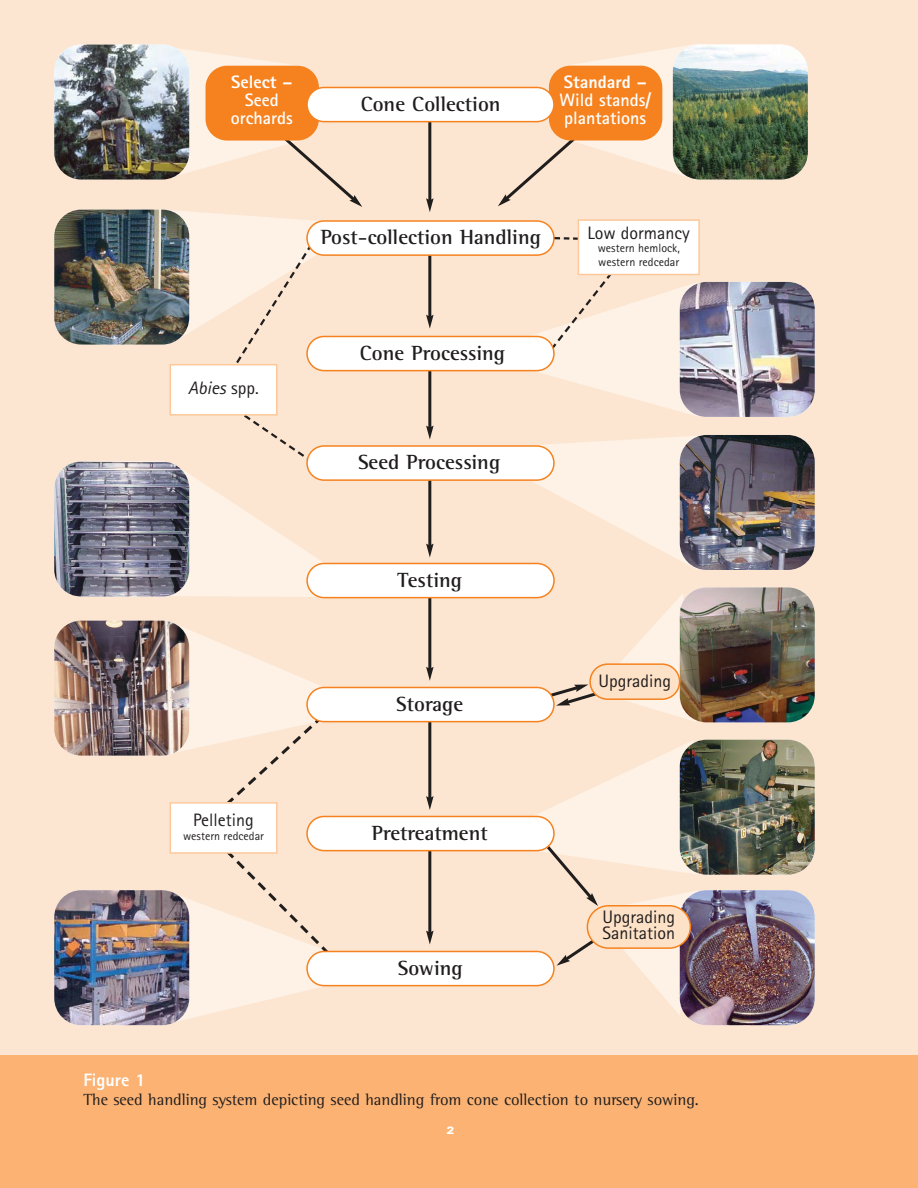
<style>
.page{position:relative;width:918px;height:1188px;background:#fff}
.page>*{position:absolute;margin:0;border:0;box-sizing:border-box;transform-origin:0 0}
.t1{font:700 21px "Rotis Semi Serif";color:#201d1d}
.t2{font:700 18px/18px "Rotis Sans Serif";color:#fff}
.t3{font:18px/16.5px "Rotis Sans Serif";color:#201d1d}
.t4{font:italic 18px "Rotis Sans Serif";color:#201d1d}
.t5{font:800 18px "Rotis Sans Serif";color:#fff}
.t6{font:16.5px "Rotis Semi Serif";color:#201d1d}
.t7{font:12px/13.5px "Rotis Sans Serif";color:#201d1d}
.t8{font:900 expanded 10.5px "Univers";color:#fff}
.s1{font-weight:800}
.s2{font-style:normal}
</style>
<div class="page">
<div style="left:0;top:0;width:918px;height:1108px;background:#fce6d1"></div>
<div style="left:0;top:1055px;width:918px;height:133px;background:#fbb273"></div>
<img style="left:673px;top:45px;width:135px;height:135px;border-radius:27px">
<img style="left:54px;top:45px;width:135px;height:135px;border-radius:27px">
<img style="left:54px;top:462px;width:135px;height:135px;border-radius:27px">
<img style="left:54px;top:210px;width:135px;height:135px;border-radius:27px">
<img style="left:680px;top:435px;width:135px;height:135px;border-radius:27px">
<img style="left:680px;top:282px;width:135px;height:135px;border-radius:27px">
<img style="left:680px;top:587px;width:135px;height:135px;border-radius:27px">
<img style="left:680px;top:740px;width:135px;height:135px;border-radius:27px">
<img style="left:680px;top:890px;width:135px;height:135px;border-radius:27px">
<img style="left:54px;top:890px;width:135px;height:135px;border-radius:27px">
<img style="left:54px;top:621px;width:135px;height:135px;border-radius:27px">
<svg style="left:154px;top:44px;width:549px;height:980px"></svg>
<div style="left:578px;top:220px;width:121px;height:55px;background:#fff"></div>
<div style="left:578px;top:219px;width:122px;height:56px;border:2px solid #fdc89a"></div>
<p class="t2" style="left:231px;top:75px;width:63px;text-align:center"><span class="s1">Select</span> –<br>Seed orchards</p>
<p class="t1" style="left:361px;top:96px;width:141px">Cone Collection</p>
<p class="t2" style="left:559px;top:74px;width:93px"><span class="s1">Standard</span> –<br>Wild stands/ plantations</p>
<p class="t4" style="left:188px;top:382px;width:72px">Abies <span class="s2">spp.</span></p>
<p class="t1" style="left:321px;top:230px;width:222px">Post-collection Handling</p>
<p class="t1" style="left:360px;top:345px;width:147px">Cone Processing</p>
<p class="t1" style="left:358px;top:455px;width:144px">Seed Processing</p>
<p class="t3" style="left:588px;top:226px;width:104px">Low dormancy</p>
<p class="t7" style="left:598px;top:243px;width:84px">western hemlock, western redcedar</p>
<p class="t3" style="left:193px;top:814px;width:62px">Pelleting</p>
<p class="t7" style="left:183px;top:830px;width:82px">western redcedar</p>
<p class="t1" style="left:397px;top:572px;width:66px">Testing</p>
<p class="t1" style="left:396px;top:696px;width:68px">Storage</p>
<p class="t1" style="left:372px;top:825px;width:117px">Pretreatment</p>
<p class="t1" style="left:398px;top:960px;width:67px">Sowing</p>
<p class="t3" style="left:599px;top:674px;width:74px">Upgrading</p>
<p class="t3" style="left:603px;top:910px;width:74px">Upgrading<br>Sanitation</p>
<p class="t5" style="left:83px;top:1073px;width:64px">Figure 1</p>
<p class="t6" style="left:83px;top:1094px;width:617px">The seed handling system depicting seed handling from cone collection to nursery sowing.</p>
<p class="t8" style="left:447px;top:1127px;width:9px">2</p>
</div>
